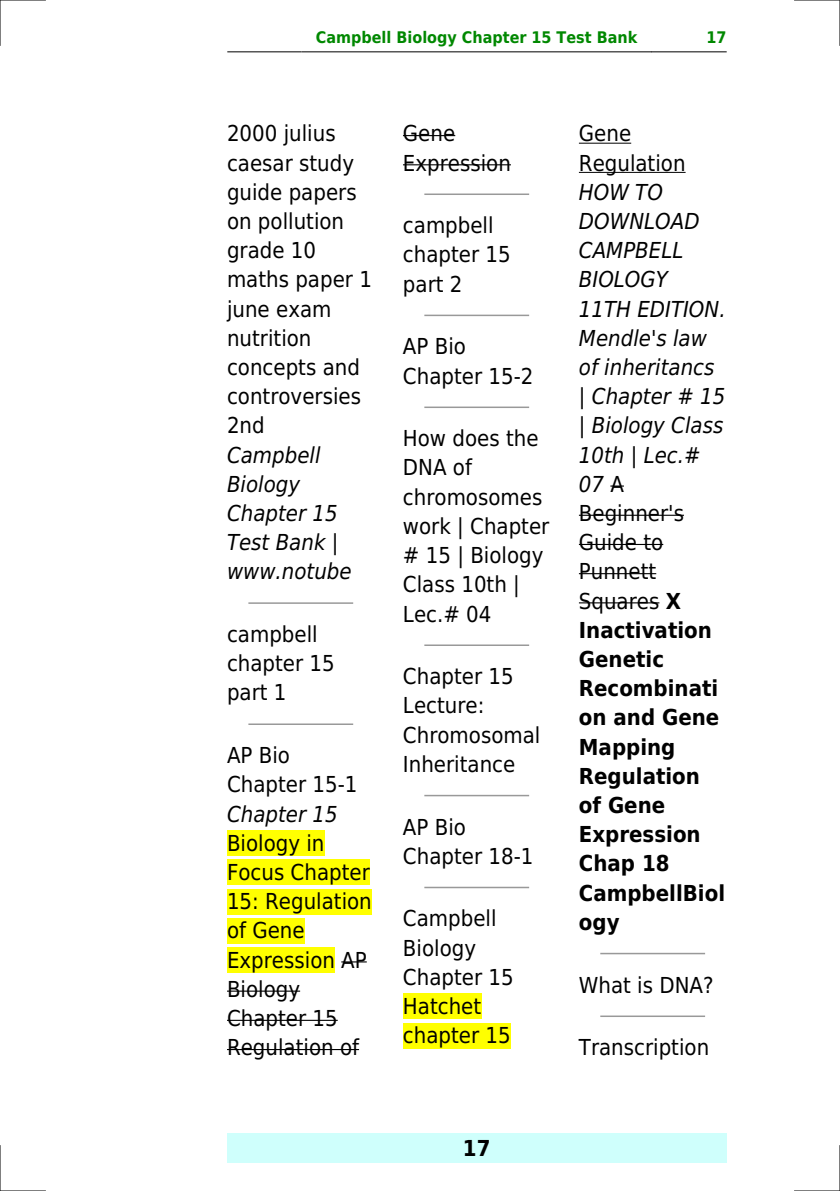
<style>
.page{position:relative;width:840px;height:1191px;background:#fff}
.page>*{position:absolute;margin:0;border:0;box-sizing:border-box;transform-origin:0 0}
.t1{font:22px/29.2px "DejaVu Sans Condensed";color:#000}
.t2{font:italic 22px/29.2px "DejaVu Sans Condensed";color:#000}
.t3{font:700 22px "DejaVu Sans Condensed";color:#000}
.t4{font:700 16px "DejaVu Sans Condensed";color:#080}
.s1{font-style:normal}
.s2{font-weight:700;font-style:normal}
</style>
<div class="page">
<hr style="left:227px;top:51px;width:74px;height:1px;background:#000">
<hr style="left:302px;top:51px;width:348px;height:1px;background:#000">
<hr style="left:651px;top:51px;width:74px;height:1px;background:#000">
<div style="left:227px;top:1133px;width:499px;height:29px;background:#cffffc"></div>
<hr style="left:249px;top:602px;width:103px;height:2px;background:#999">
<hr style="left:249px;top:723px;width:103px;height:2px;background:#999">
<div style="left:227px;top:830px;width:97px;height:26px;background:#ff0"></div>
<div style="left:227px;top:859px;width:142px;height:26px;background:#ff0"></div>
<div style="left:227px;top:888px;width:144px;height:26px;background:#ff0"></div>
<div style="left:227px;top:918px;width:77px;height:25px;background:#ff0"></div>
<div style="left:227px;top:947px;width:108px;height:25px;background:#ff0"></div>
<svg style="left:341px;top:961px;width:25px;height:1px"></svg>
<hr style="left:227px;top:990px;width:73px;height:1px;background:#000">
<hr style="left:227px;top:1019px;width:110px;height:2px;background:#000">
<hr style="left:227px;top:1049px;width:132px;height:1px;background:#000">
<hr style="left:403px;top:135px;width:52px;height:1px;background:#000">
<hr style="left:403px;top:164px;width:107px;height:1px;background:#000">
<hr style="left:425px;top:193px;width:103px;height:2px;background:#999">
<hr style="left:425px;top:315px;width:103px;height:1px;background:#999">
<hr style="left:425px;top:406px;width:103px;height:2px;background:#999">
<hr style="left:425px;top:644px;width:103px;height:2px;background:#999">
<hr style="left:425px;top:795px;width:103px;height:1px;background:#999">
<hr style="left:425px;top:886px;width:103px;height:2px;background:#999">
<div style="left:403px;top:993px;width:78px;height:26px;background:#ff0"></div>
<div style="left:403px;top:1022px;width:107px;height:26px;background:#ff0"></div>
<hr style="left:578px;top:143px;width:53px;height:1px;background:#000">
<hr style="left:578px;top:172px;width:107px;height:1px;background:#000">
<svg style="left:610px;top:485px;width:13px;height:1px"></svg>
<hr style="left:578px;top:515px;width:105px;height:1px;background:#000">
<hr style="left:578px;top:544px;width:85px;height:1px;background:#000">
<hr style="left:578px;top:573px;width:78px;height:1px;background:#000">
<hr style="left:578px;top:602px;width:81px;height:1px;background:#000">
<hr style="left:600px;top:952px;width:104px;height:2px;background:#999">
<hr style="left:600px;top:1015px;width:104px;height:2px;background:#999">
<hr style="left:0;top:0;width:45px;height:1px;background:#000">
<hr style="left:794px;top:0;width:45px;height:1px;background:#000">
<hr style="left:0;top:1190px;width:45px;height:1px;background:#000">
<hr style="left:794px;top:1190px;width:45px;height:1px;background:#000">
<hr style="left:0;top:0;width:1px;height:45px;background:#000">
<hr style="left:0;top:1145px;width:1px;height:46px;background:#000">
<hr style="left:839px;top:0;width:1px;height:45px;background:#000">
<hr style="left:839px;top:1145px;width:1px;height:46px;background:#000">
<p class="t4" style="left:316px;top:29px;width:322px">Campbell Biology Chapter 15 Test Bank</p>
<p class="t4" style="left:706px;top:29px;width:22px">17</p>
<p class="t1" style="left:227px;top:119px;width:146px">2000 julius caesar study guide papers on pollution grade 10 maths paper 1 june exam nutrition concepts and controversies<br>2nd</p>
<p class="t2" style="left:227px;top:440px;width:126px">Campbell<br>Biology<br>Chapter 15<br>Test Bank | www.notube</p>
<p class="t1" style="left:227px;top:620px;width:109px">campbell chapter 15 part 1</p>
<p class="t1" style="left:227px;top:741px;width:132px">AP Bio<br>Chapter 15-1</p>
<p class="t2" style="left:227px;top:799px;width:112px">Chapter 15</p>
<p class="t1" style="left:227px;top:828px;width:146px">Biology in<br>Focus Chapter<br>15: Regulation of Gene<br>Expression AP<br>Biology<br>Chapter 15<br>Regulation of</p>
<p class="t1" style="left:403px;top:119px;width:109px">Gene<br>Expression</p>
<p class="t1" style="left:403px;top:211px;width:109px">campbell chapter 15 part 2</p>
<p class="t1" style="left:403px;top:332px;width:132px">AP Bio<br>Chapter 15-2</p>
<p class="t1" style="left:403px;top:424px;width:148px">How does the<br>DNA of chromosomes work | Chapter # 15 | Biology<br>Class 10th |<br>Lec.# 04</p>
<p class="t1" style="left:403px;top:662px;width:139px">Chapter 15<br>Lecture:<br>Chromosomal<br>Inheritance</p>
<p class="t1" style="left:403px;top:812px;width:132px">AP Bio<br>Chapter 18-1</p>
<p class="t1" style="left:403px;top:904px;width:112px">Campbell<br>Biology<br>Chapter 15<br>Hatchet chapter 15</p>
<p class="t1" style="left:578px;top:119px;width:108px">Gene<br>Regulation</p>
<p class="t2" style="left:578px;top:177px;width:148px">HOW TO<br>DOWNLOAD<br>CAMPBELL<br>BIOLOGY<br>11TH EDITION.<br>Mendle's law of inheritancs | Chapter # 15 | Biology Class<br>10th | Lec.#<br>07 <span class="s1">A<br>Beginner's<br>Guide to<br>Punnett<br>Squares</span> <span class="s2">X<br>Inactivation<br>Genetic<br>Recombinati on and Gene<br>Mapping<br>Regulation of Gene<br>Expression<br>Chap 18<br>CampbellBiol ogy</span></p>
<p class="t1" style="left:578px;top:970px;width:136px">What is DNA?</p>
<p class="t1" style="left:578px;top:1033px;width:132px">Transcription</p>
<p class="t3" style="left:462px;top:1135px;width:29px">17</p>
</div>
